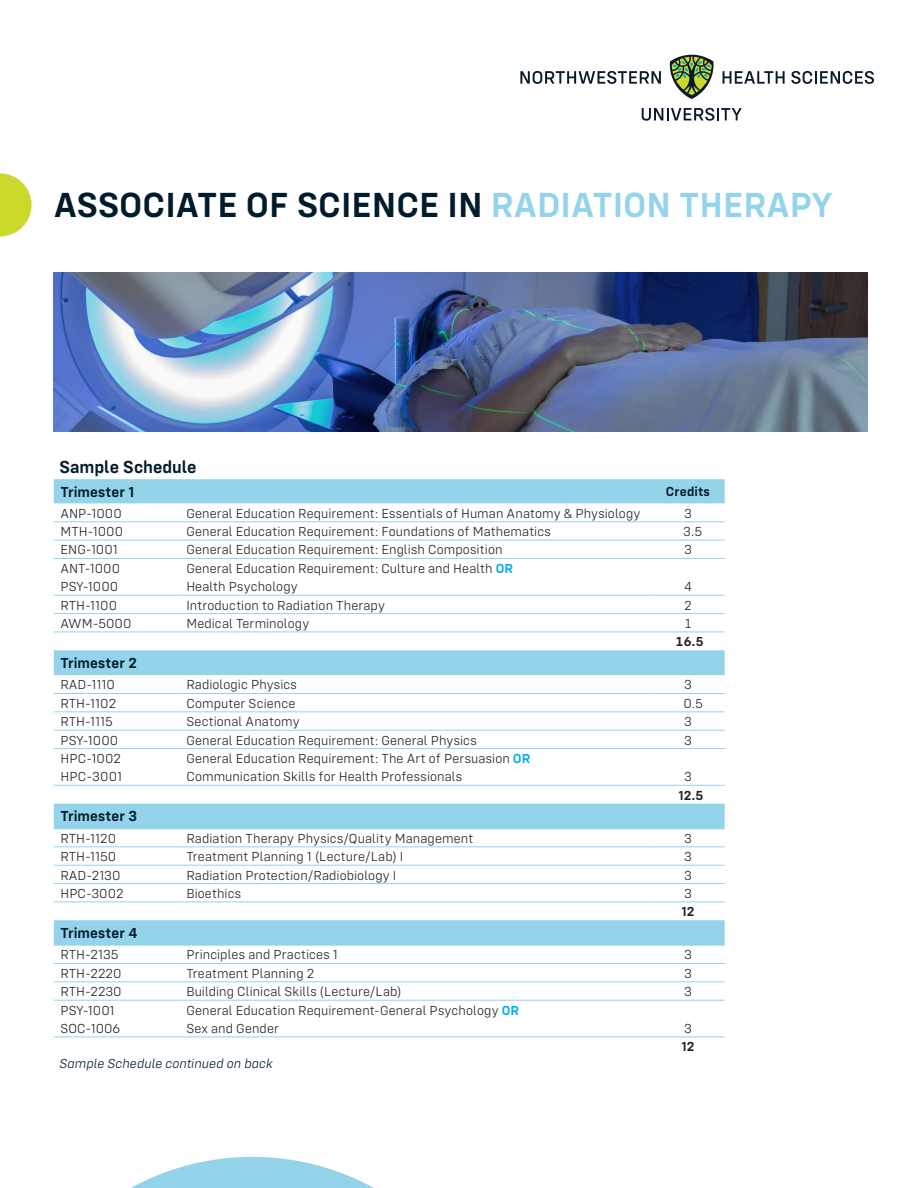
<style>
.page{position:relative;width:918px;height:1188px;background:#fff}
.page>*{position:absolute;margin:0;border:0;box-sizing:border-box;transform-origin:0 0}
.headline{font:600 36px "Config";color:#001b2b}
.t1{font:600 18px "Config";color:#001b2b}
.t2{font:600 15px "Config";letter-spacing:.005em;color:#001b2b}
.t3{font:300 13.5px "Config";letter-spacing:.01em;color:#231f20}
.t4{font:italic 300 13.5px "Config";letter-spacing:.005em;color:#001b2b}
.t5{font:600 13.5px "Config";color:#231f20}
.t6{font:600 13.5px "Config";letter-spacing:.015em;color:#001b2b}
.s1{color:#94d4ea}
.s2{font-weight:600;color:#00aeef}
</style>
<div class="page">
<svg style="left:520px;top:71px;width:141px;height:13px"></svg>
<svg style="left:723px;top:71px;width:62px;height:13px"></svg>
<svg style="left:791px;top:71px;width:83px;height:13px"></svg>
<svg style="left:642px;top:108px;width:100px;height:13px"></svg>
<svg style="left:670px;top:55px;width:44px;height:44px"></svg>
<svg style="left:0;top:173px;width:32px;height:63px"></svg>
<img style="left:54px;top:272px;width:813px;height:160px">
<svg style="left:131px;top:1157px;width:243px;height:31px"></svg>
<svg style="left:54px;top:479px;width:671px;height:466px"></svg>
<hr style="left:54px;top:522px;width:126px;height:1px;background:#94d4ea">
<hr style="left:180px;top:522px;width:471px;height:1px;background:#94d4ea">
<hr style="left:651px;top:522px;width:74px;height:1px;background:#94d4ea">
<hr style="left:54px;top:595px;width:126px;height:1px;background:#94d4ea">
<hr style="left:180px;top:595px;width:471px;height:1px;background:#94d4ea">
<hr style="left:651px;top:595px;width:74px;height:1px;background:#94d4ea">
<hr style="left:54px;top:693px;width:126px;height:1px;background:#94d4ea">
<hr style="left:180px;top:693px;width:471px;height:1px;background:#94d4ea">
<hr style="left:651px;top:693px;width:74px;height:1px;background:#94d4ea">
<hr style="left:54px;top:712px;width:126px;height:1px;background:#94d4ea">
<hr style="left:180px;top:712px;width:471px;height:1px;background:#94d4ea">
<hr style="left:651px;top:712px;width:74px;height:1px;background:#94d4ea">
<hr style="left:54px;top:730px;width:126px;height:1px;background:#94d4ea">
<hr style="left:180px;top:730px;width:471px;height:1px;background:#94d4ea">
<hr style="left:651px;top:730px;width:74px;height:1px;background:#94d4ea">
<hr style="left:54px;top:748px;width:126px;height:1px;background:#94d4ea">
<hr style="left:180px;top:748px;width:471px;height:1px;background:#94d4ea">
<hr style="left:651px;top:748px;width:74px;height:1px;background:#94d4ea">
<hr style="left:54px;top:828px;width:126px;height:1px;background:#94d4ea">
<hr style="left:180px;top:828px;width:471px;height:1px;background:#94d4ea">
<hr style="left:651px;top:828px;width:74px;height:1px;background:#94d4ea">
<hr style="left:54px;top:847px;width:126px;height:1px;background:#94d4ea">
<hr style="left:180px;top:847px;width:471px;height:1px;background:#94d4ea">
<hr style="left:651px;top:847px;width:74px;height:1px;background:#94d4ea">
<hr style="left:54px;top:865px;width:126px;height:1px;background:#94d4ea">
<hr style="left:180px;top:865px;width:471px;height:1px;background:#94d4ea">
<hr style="left:651px;top:865px;width:74px;height:1px;background:#94d4ea">
<hr style="left:54px;top:883px;width:126px;height:1px;background:#94d4ea">
<hr style="left:180px;top:883px;width:471px;height:1px;background:#94d4ea">
<hr style="left:651px;top:883px;width:74px;height:1px;background:#94d4ea">
<hr style="left:54px;top:902px;width:126px;height:1px;background:#94d4ea">
<hr style="left:180px;top:902px;width:471px;height:1px;background:#94d4ea">
<hr style="left:651px;top:902px;width:74px;height:1px;background:#94d4ea">
<hr style="left:54px;top:945px;width:126px;height:1px;background:#94d4ea">
<hr style="left:180px;top:945px;width:471px;height:1px;background:#94d4ea">
<hr style="left:651px;top:945px;width:74px;height:1px;background:#94d4ea">
<hr style="left:54px;top:963px;width:126px;height:1px;background:#94d4ea">
<hr style="left:180px;top:963px;width:471px;height:1px;background:#94d4ea">
<hr style="left:651px;top:963px;width:74px;height:1px;background:#94d4ea">
<hr style="left:54px;top:982px;width:126px;height:1px;background:#94d4ea">
<hr style="left:180px;top:982px;width:471px;height:1px;background:#94d4ea">
<hr style="left:651px;top:982px;width:74px;height:1px;background:#94d4ea">
<hr style="left:54px;top:1000px;width:126px;height:1px;background:#94d4ea">
<hr style="left:180px;top:1000px;width:471px;height:1px;background:#94d4ea">
<hr style="left:651px;top:1000px;width:74px;height:1px;background:#94d4ea">
<hr style="left:54px;top:1037px;width:126px;height:1px;background:#94d4ea">
<hr style="left:180px;top:1037px;width:471px;height:1px;background:#94d4ea">
<hr style="left:651px;top:1037px;width:74px;height:1px;background:#94d4ea">
<hr style="left:54px;top:540px;width:126px;height:1px;background:#94d4ea">
<hr style="left:180px;top:540px;width:471px;height:1px;background:#94d4ea">
<hr style="left:651px;top:540px;width:74px;height:1px;background:#94d4ea">
<hr style="left:54px;top:558px;width:126px;height:1px;background:#94d4ea">
<hr style="left:180px;top:558px;width:471px;height:1px;background:#94d4ea">
<hr style="left:651px;top:558px;width:74px;height:1px;background:#94d4ea">
<hr style="left:54px;top:613px;width:126px;height:1px;background:#94d4ea">
<hr style="left:180px;top:613px;width:471px;height:1px;background:#94d4ea">
<hr style="left:651px;top:613px;width:74px;height:1px;background:#94d4ea">
<hr style="left:54px;top:785px;width:126px;height:1px;background:#94d4ea">
<hr style="left:180px;top:785px;width:471px;height:1px;background:#94d4ea">
<hr style="left:651px;top:785px;width:74px;height:1px;background:#94d4ea">
<hr style="left:54px;top:632px;width:126px;height:1px;background:#94d4ea">
<hr style="left:180px;top:632px;width:471px;height:1px;background:#94d4ea">
<hr style="left:651px;top:632px;width:74px;height:1px;background:#94d4ea">
<p class="headline" style="left:54px;top:183px;width:781px">ASSOCIATE OF SCIENCE IN <span class="s1">RADIATION THERAPY</span></p>
<p class="t1" style="left:59px;top:456px;width:139px">Sample Schedule</p>
<p class="t2" style="left:61px;top:483px;width:75px">Trimester 1</p>
<p class="t6" style="left:666px;top:484px;width:46px">Credits</p>
<p class="t3" style="left:61px;top:505px;width:63px">ANP-1000</p>
<p class="t3" style="left:186px;top:505px;width:456px">General Education Requirement: Essentials of Human Anatomy &amp; Physiology</p>
<p class="t3" style="left:684px;top:505px;width:10px">3</p>
<p class="t3" style="left:61px;top:524px;width:64px">MTH-1000</p>
<p class="t3" style="left:186px;top:524px;width:366px">General Education Requirement: Foundations of Mathematics</p>
<p class="t3" style="left:683px;top:524px;width:21px">3.5</p>
<p class="t3" style="left:61px;top:542px;width:59px">ENG-1001</p>
<p class="t3" style="left:186px;top:542px;width:318px">General Education Requirement: English Composition</p>
<p class="t3" style="left:684px;top:542px;width:10px">3</p>
<p class="t3" style="left:61px;top:561px;width:61px">ANT-1000</p>
<p class="t3" style="left:186px;top:561px;width:328px">General Education Requirement: Culture and Health <span class="s2">OR</span></p>
<p class="t3" style="left:61px;top:579px;width:59px">PSY-1000</p>
<p class="t3" style="left:186px;top:579px;width:113px">Health Psychology</p>
<p class="t3" style="left:684px;top:579px;width:10px">4</p>
<p class="t3" style="left:61px;top:597px;width:58px">RTH-1100</p>
<p class="t3" style="left:186px;top:597px;width:200px">Introduction to Radiation Therapy</p>
<p class="t3" style="left:684px;top:597px;width:10px">2</p>
<p class="t3" style="left:61px;top:616px;width:72px">AWM-5000</p>
<p class="t3" style="left:186px;top:616px;width:125px">Medical Terminology</p>
<p class="t3" style="left:684px;top:616px;width:10px">1</p>
<p class="t5" style="left:675px;top:634px;width:30px">16.5</p>
<p class="t2" style="left:61px;top:655px;width:78px">Trimester 2</p>
<p class="t3" style="left:61px;top:677px;width:56px">RAD-1110</p>
<p class="t3" style="left:186px;top:677px;width:112px">Radiologic Physics</p>
<p class="t3" style="left:684px;top:677px;width:9px">3</p>
<p class="t3" style="left:61px;top:696px;width:57px">RTH-1102</p>
<p class="t3" style="left:186px;top:696px;width:111px">Computer Science</p>
<p class="t3" style="left:683px;top:696px;width:21px">0.5</p>
<p class="t3" style="left:61px;top:714px;width:54px">RTH-1115</p>
<p class="t3" style="left:186px;top:714px;width:115px">Sectional Anatomy</p>
<p class="t3" style="left:684px;top:714px;width:9px">3</p>
<p class="t3" style="left:61px;top:732px;width:59px">PSY-1000</p>
<p class="t3" style="left:186px;top:732px;width:292px">General Education Requirement: General Physics</p>
<p class="t3" style="left:684px;top:732px;width:9px">3</p>
<p class="t3" style="left:61px;top:751px;width:62px">HPC-1002</p>
<p class="t3" style="left:186px;top:751px;width:346px">General Education Requirement: The Art of Persuasion <span class="s2">OR</span></p>
<p class="t3" style="left:61px;top:769px;width:63px">HPC-3001</p>
<p class="t3" style="left:186px;top:769px;width:277px">Communication Skills for Health Professionals</p>
<p class="t3" style="left:684px;top:769px;width:10px">3</p>
<p class="t5" style="left:679px;top:787px;width:26px">12.5</p>
<p class="t2" style="left:61px;top:808px;width:78px">Trimester 3</p>
<p class="t3" style="left:61px;top:831px;width:57px">RTH-1120</p>
<p class="t3" style="left:186px;top:831px;width:288px">Radiation Therapy Physics/Quality Management</p>
<p class="t3" style="left:684px;top:831px;width:9px">3</p>
<p class="t3" style="left:61px;top:849px;width:57px">RTH-1150</p>
<p class="t3" style="left:186px;top:849px;width:218px">Treatment Planning 1 (Lecture/Lab) I</p>
<p class="t3" style="left:684px;top:849px;width:9px">3</p>
<p class="t3" style="left:61px;top:867px;width:61px">RAD-2130</p>
<p class="t3" style="left:186px;top:867px;width:212px">Radiation Protection/Radiobiology I</p>
<p class="t3" style="left:684px;top:867px;width:9px">3</p>
<p class="t3" style="left:61px;top:886px;width:65px">HPC-3002</p>
<p class="t3" style="left:186px;top:886px;width:56px">Bioethics</p>
<p class="t3" style="left:684px;top:886px;width:9px">3</p>
<p class="t5" style="left:681px;top:904px;width:15px">12</p>
<p class="t2" style="left:61px;top:924px;width:78px">Trimester 4</p>
<p class="t3" style="left:61px;top:947px;width:59px">RTH-2135</p>
<p class="t3" style="left:186px;top:947px;width:153px">Principles and Practices 1</p>
<p class="t3" style="left:684px;top:947px;width:9px">3</p>
<p class="t3" style="left:61px;top:966px;width:62px">RTH-2220</p>
<p class="t3" style="left:186px;top:966px;width:130px">Treatment Planning 2</p>
<p class="t3" style="left:684px;top:966px;width:9px">3</p>
<p class="t3" style="left:61px;top:984px;width:63px">RTH-2230</p>
<p class="t3" style="left:186px;top:984px;width:217px">Building Clinical Skills (Lecture/Lab)</p>
<p class="t3" style="left:684px;top:984px;width:9px">3</p>
<p class="t3" style="left:61px;top:1002px;width:56px">PSY-1001</p>
<p class="t3" style="left:186px;top:1002px;width:334px">General Education Requirement-General Psychology <span class="s2">OR</span></p>
<p class="t3" style="left:61px;top:1021px;width:61px">SOC-1006</p>
<p class="t3" style="left:186px;top:1021px;width:94px">Sex and Gender</p>
<p class="t3" style="left:684px;top:1021px;width:9px">3</p>
<p class="t5" style="left:681px;top:1039px;width:15px">12</p>
<p class="t4" style="left:59px;top:1055px;width:215px">Sample Schedule continued on back</p>
</div>
